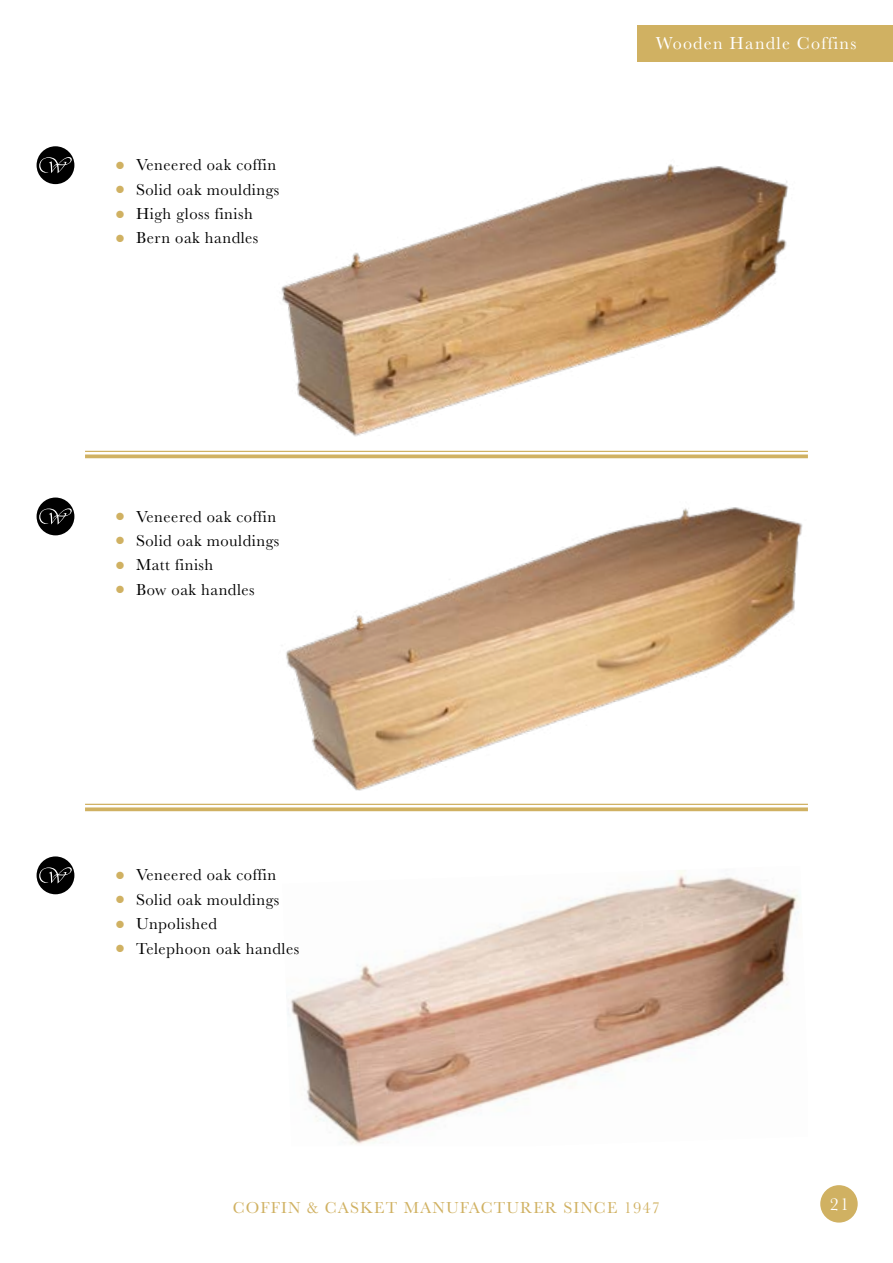
<style>
.page{position:relative;width:893px;height:1263px;background:#fff}
.page>*{position:absolute;margin:0;border:0;box-sizing:border-box;transform-origin:0 0}
.t1{font:18px "Baskerville";letter-spacing:.07em;color:#fff}
.t2{font:16.5px "Baskerville";letter-spacing:.03em;color:#000}
.t3{font:16.5px "Baskerville";letter-spacing:.07em;color:#d0b162}
.s1{font-size:30px;color:#d0b162}
</style>
<div class="page">
<div style="left:820px;top:1185px;width:38px;height:37px;background:#d0b162;border-radius:50%"></div>
<img style="left:281px;top:164px;width:508px;height:273px">
<img style="left:286px;top:507px;width:517px;height:284px">
<img style="left:288px;top:870px;width:511px;height:274px">
<div style="left:638px;top:26px;width:255px;height:36px;background:#d0b162"></div>
<div style="left:37px;top:146px;width:37px;height:38px;background:#000;border-radius:50%"></div>
<svg style="left:39px;top:157px;width:33px;height:16px"></svg>
<hr style="left:85px;top:451px;width:723px;height:1px;background:#d0b162">
<svg style="left:85px;top:454px;width:723px;height:4px;background:#d6bb76"></svg>
<div style="left:37px;top:497px;width:37px;height:38px;background:#000;border-radius:50%"></div>
<svg style="left:39px;top:508px;width:33px;height:17px"></svg>
<hr style="left:85px;top:804px;width:723px;height:1px;background:#d0b162">
<svg style="left:85px;top:807px;width:723px;height:4px;background:#d5ba74"></svg>
<div style="left:37px;top:856px;width:37px;height:38px;background:#000;border-radius:50%"></div>
<svg style="left:39px;top:867px;width:33px;height:16px"></svg>
<p class="t2" style="left:115px;top:154px;width:163px"><span class="s1">•</span> Veneered oak coffin</p>
<p class="t2" style="left:115px;top:179px;width:166px"><span class="s1">•</span> Solid oak mouldings</p>
<p class="t2" style="left:115px;top:203px;width:140px"><span class="s1">•</span> High gloss finish</p>
<p class="t2" style="left:115px;top:228px;width:145px"><span class="s1">•</span> Bern oak handles</p>
<p class="t2" style="left:115px;top:506px;width:163px"><span class="s1">•</span> Veneered oak coffin</p>
<p class="t2" style="left:115px;top:530px;width:166px"><span class="s1">•</span> Solid oak mouldings</p>
<p class="t2" style="left:115px;top:554px;width:100px"><span class="s1">•</span> Matt finish</p>
<p class="t2" style="left:115px;top:579px;width:141px"><span class="s1">•</span> Bow oak handles</p>
<p class="t2" style="left:115px;top:864px;width:163px"><span class="s1">•</span> Veneered oak coffin</p>
<p class="t2" style="left:115px;top:889px;width:166px"><span class="s1">•</span> Solid oak mouldings</p>
<p class="t2" style="left:115px;top:913px;width:104px"><span class="s1">•</span> Unpolished</p>
<p class="t2" style="left:115px;top:938px;width:186px"><span class="s1">•</span> Telephoon oak handles</p>
<p class="t1" style="left:656px;top:32px;width:202px">Wooden Handle Coffins</p>
<p class="t3" style="left:233px;top:1197px;width:429px">COFFIN &amp; CASKET MANUFACTURER SINCE 1947</p>
<p class="t1" style="left:830px;top:1193px;width:21px">21</p>
</div>
